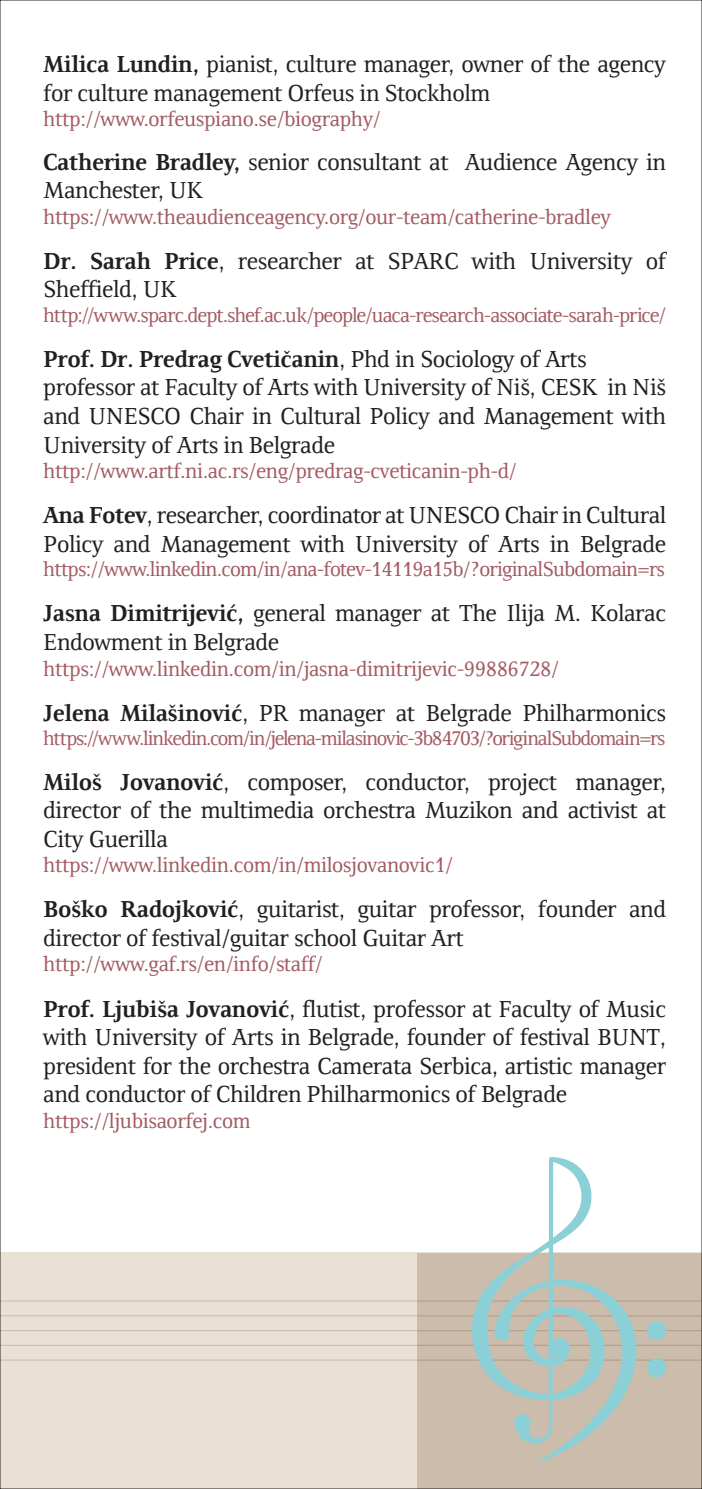
<style>
.page{position:relative;width:702px;height:1489px;background:#fff}
.page>*{position:absolute;margin:0;border:0;box-sizing:border-box;transform-origin:0 0}
.t1{font:23.75px/28.5px "Resavska BG";letter-spacing:-.02em;color:#231f20}
.t2{font:21.25px "Resavska BG";letter-spacing:-.02em;color:#a35b62}
.t3{font:20.75px "Resavska BG";letter-spacing:-.04em;color:#a35b62}
.t4{font:20.5px "Resavska BG";letter-spacing:-.045em;color:#a35b62}
.t5{font:20.25px "Resavska BG";letter-spacing:-.06em;color:#a35b62}
.s1{font-weight:700}
</style>
<div class="page">
<div style="left:0;top:1252px;width:702px;height:236px;background:#e9e2d4"></div>
<hr style="left:0;top:1300px;width:702px;height:1px;background:#a1806d">
<hr style="left:0;top:1315px;width:702px;height:1px;background:#a1806d">
<hr style="left:0;top:1329px;width:702px;height:1px;background:#a1806d">
<hr style="left:0;top:1344px;width:702px;height:1px;background:#a1806d">
<hr style="left:0;top:1359px;width:702px;height:1px;background:#a1806d">
<div style="left:418px;top:1252px;width:284px;height:236px;background:#ccbcab"></div>
<div style="left:647px;top:1320px;width:19px;height:19px;background:#8ad0d6;border-radius:50%"></div>
<div style="left:647px;top:1358px;width:19px;height:19px;background:#8ad0d6;border-radius:50%"></div>
<svg style="left:472px;top:1157px;width:164px;height:305px"></svg>
<p class="t1" style="left:43px;top:50px;width:624px"><span class="s1">Milica Lundin,</span> pianist, culture manager, owner of the agency for culture management Orfeus in Stockholm</p>
<p class="t2" style="left:43px;top:107px;width:339px">http://www.orfeuspiano.se/biography/</p>
<p class="t1" style="left:43px;top:147px;width:624px"><span class="s1">Catherine Bradley,</span> senior consultant at Audience Agency in<br>Manchester, UK</p>
<p class="t2" style="left:43px;top:204px;width:569px">https://www.theaudienceagency.org/our-team/catherine-bradley</p>
<p class="t1" style="left:43px;top:246px;width:624px"><span class="s1">Dr. Sarah Price</span>, researcher at SPARC with University of<br>Sheffield, UK</p>
<p class="t4" style="left:43px;top:303px;width:624px">http://www.sparc.dept.shef.ac.uk/people/uaca-research-associate-sarah-price/</p>
<p class="t1" style="left:43px;top:345px;width:624px"><span class="s1">Prof. Dr. Predrag Cvetičanin</span>, Phd in Sociology of Arts professor at Faculty of Arts with University of Niš, CESK in Niš and UNESCO Chair in Cultural Policy and Management with University of Arts in Belgrade</p>
<p class="t2" style="left:43px;top:459px;width:475px">http://www.artf.ni.ac.rs/eng/predrag-cveticanin-ph-d/</p>
<p class="t1" style="left:43px;top:501px;width:624px"><span class="s1">Ana Fotev</span>, researcher, coordinator at UNESCO Chair in Cultural<br>Policy and Management with University of Arts in Belgrade</p>
<p class="t3" style="left:43px;top:557px;width:623px">https://www.linkedin.com/in/ana-fotev-14119a15b/?originalSubdomain=rs</p>
<p class="t1" style="left:43px;top:599px;width:624px"><span class="s1">Jasna Dimitrijević,</span> general manager at The Ilija M. Kolarac<br>Endowment in Belgrade</p>
<p class="t2" style="left:43px;top:656px;width:517px">https://www.linkedin.com/in/jasna-dimitrijevic-99886728/</p>
<p class="t1" style="left:43px;top:698px;width:624px"><span class="s1">Jelena Milašinović</span>, PR manager at Belgrade Philharmonics</p>
<p class="t5" style="left:43px;top:726px;width:623px">https://www.linkedin.com/in/jelena-milasinovic-3b84703/?originalSubdomain=rs</p>
<p class="t1" style="left:43px;top:767px;width:624px;text-align:justify"><span class="s1">Miloš Jovanović</span>, composer, conductor, project manager, director of the multimedia orchestra Muzikon and activist at City Guerilla</p>
<p class="t2" style="left:43px;top:853px;width:411px">https://www.linkedin.com/in/milosjovanovic1/</p>
<p class="t1" style="left:43px;top:895px;width:624px"><span class="s1">Boško Radojković</span>, guitarist, guitar professor, founder and director of festival/guitar school Guitar Art</p>
<p class="t2" style="left:43px;top:952px;width:281px">http://www.gaf.rs/en/info/staff/</p>
<p class="t1" style="left:43px;top:994px;width:624px;text-align:justify"><span class="s1">Prof. Ljubiša Jovanović</span>, flutist, professor at Faculty of Music with University of Arts in Belgrade, founder of festival BUNT, president for the orchestra Camerata Serbica, artistic manager and conductor of Children Philharmonics of Belgrade</p>
<p class="t2" style="left:43px;top:1108px;width:209px">https://ljubisaorfej.com</p>
</div>
